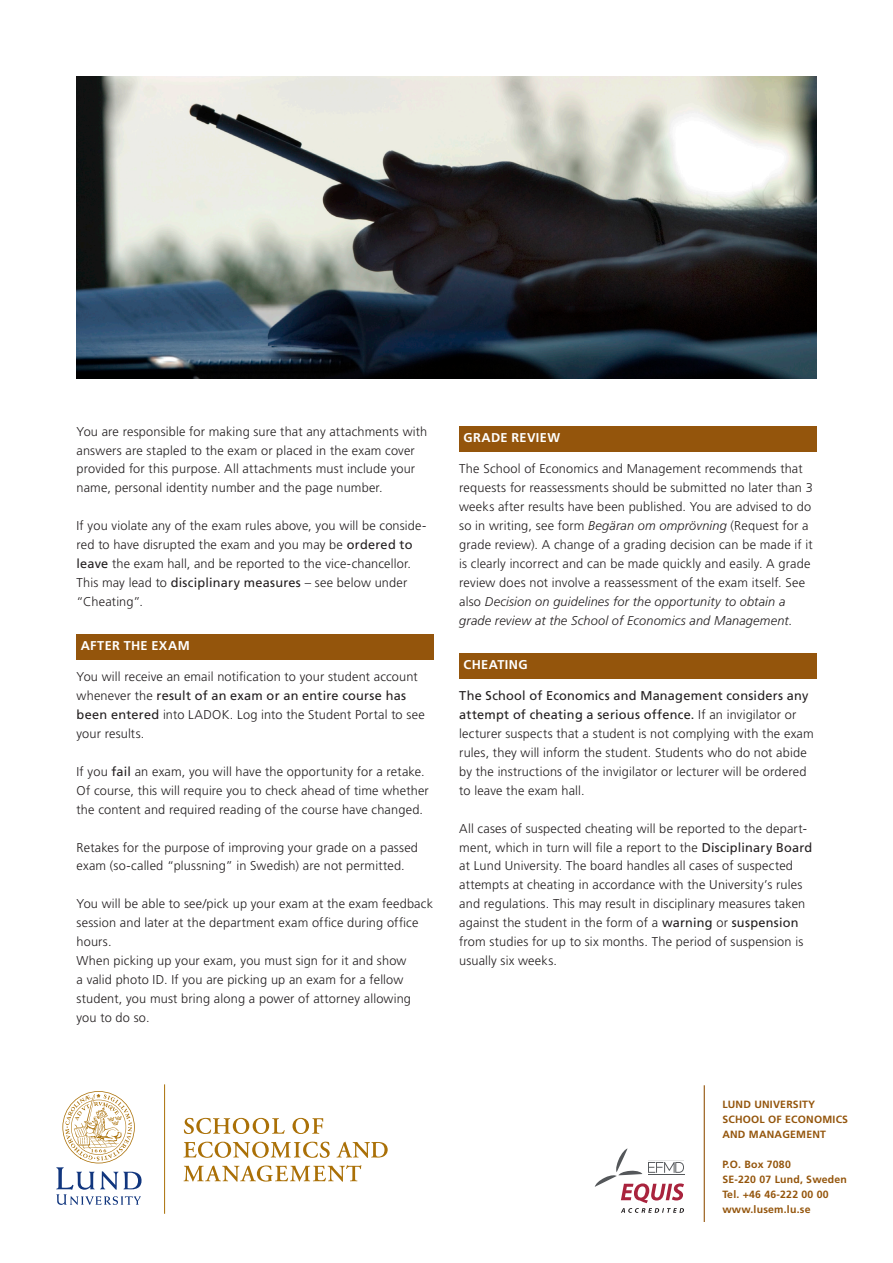
<style>
.page{position:relative;width:893px;height:1263px;background:#fff}
.page>*{position:absolute;margin:0;border:0;box-sizing:border-box;transform-origin:0 0}
.Svart_Brödtext_utan{font:300 12.75px/18.9px "Frutiger LT Std";letter-spacing:.015em;color:#231f20}
.Underrubrik_bronspla{font:700 12.75px "Frutiger LT Std";letter-spacing:.025em;color:#fff}
.t1{font:700 10.5px/15px "Frutiger LT Std";letter-spacing:.02em;color:#94550c}
.s1{font-weight:400}
.s2{font-style:italic}
</style>
<div class="page">
<hr style="left:704px;top:1085px;width:1px;height:137px;background:#94550c">
<svg style="left:595px;top:1148px;width:89px;height:65px"></svg>
<hr style="left:648px;top:1174px;width:36px;height:1px;background:#54575a">
<svg style="left:56px;top:1091px;width:86px;height:114px"></svg>
<hr style="left:164px;top:1084px;width:1px;height:130px;background:#aa7007">
<svg style="left:184px;top:1118px;width:101px;height:16px"></svg>
<svg style="left:292px;top:1118px;width:31px;height:16px"></svg>
<svg style="left:183px;top:1142px;width:147px;height:16px"></svg>
<svg style="left:336px;top:1142px;width:52px;height:16px"></svg>
<svg style="left:184px;top:1165px;width:177px;height:17px"></svg>
<img style="left:77px;top:77px;width:739px;height:302px">
<div style="left:77px;top:634px;width:357px;height:25px;background:#94550c"></div>
<div style="left:459px;top:426px;width:357px;height:26px;background:#94550c"></div>
<div style="left:459px;top:653px;width:357px;height:25px;background:#94550c"></div>
<p class="Svart_Brödtext_utan" style="left:77px;top:422px;width:352px">You are responsible for making sure that any attachments with answers are stapled to the exam or placed in the exam cover provided for this purpose. All attachments must include your name, personal identity number and the page number.</p>
<p class="Svart_Brödtext_utan" style="left:77px;top:516px;width:351px">If you violate any of the exam rules above, you will be conside&shy;red to have disrupted the exam and you may be <span class="s1">ordered to leave</span> the exam hall, and be reported to the vice-chancellor.<br>This may lead to <span class="s1">disciplinary measures</span> – see below under “Cheating”.</p>
<p class="Underrubrik_bronspla" style="left:81px;top:638px;width:111px">AFTER THE EXAM</p>
<p class="Svart_Brödtext_utan" style="left:77px;top:668px;width:350px">You will receive an email notification to your student account whenever the <span class="s1">result of an exam or an entire course has been entered</span> into LADOK. Log into the Student Portal to see your results.</p>
<p class="Svart_Brödtext_utan" style="left:77px;top:762px;width:354px">If you <span class="s1">fail</span> an exam, you will have the opportunity for a retake.<br>Of course, this will require you to check ahead of time whether the content and required reading of the course have changed.</p>
<p class="Svart_Brödtext_utan" style="left:77px;top:838px;width:343px">Retakes for the purpose of improving your grade on a passed exam (so-called “plussning” in Swedish) are not permitted.</p>
<p class="Svart_Brödtext_utan" style="left:77px;top:894px;width:358px">You will be able to see/pick up your exam at the exam feedback session and later at the department exam office during office hours.</p>
<p class="Svart_Brödtext_utan" style="left:77px;top:951px;width:336px">When picking up your exam, you must sign for it and show a valid photo ID. If you are picking up an exam for a fellow student, you must bring along a power of attorney allowing you to do so.</p>
<p class="Underrubrik_bronspla" style="left:463px;top:430px;width:98px">GRADE REVIEW</p>
<p class="Svart_Brödtext_utan" style="left:459px;top:460px;width:355px">The School of Economics and Management recommends that requests for reassessments should be submitted no later than 3 weeks after results have been published. You are advised to do so in writing, see form <span class="s2">Begäran om omprövning</span> (Request for a grade review). A change of a grading decision can be made if it is clearly incorrect and can be made quickly and easily. A grade review does not involve a reassessment of the exam itself. See also <span class="s2">Decision on guidelines for the opportunity to obtain a grade review at the School of Economics and Management</span>.</p>
<p class="Underrubrik_bronspla" style="left:463px;top:657px;width:66px">CHEATING</p>
<p class="Svart_Brödtext_utan" style="left:459px;top:687px;width:356px"><span class="s1">The School of Economics and Management considers any attempt of cheating a serious offence.</span> If an invigilator or lecturer suspects that a student is not complying with the exam rules, they will inform the student. Students who do not abide by the instructions of the invigilator or lecturer will be ordered to leave the exam hall.</p>
<p class="Svart_Brödtext_utan" style="left:459px;top:819px;width:355px">All cases of suspected cheating will be reported to the depart&shy;ment, which in turn will file a report to the <span class="s1">Disciplinary Board </span>at Lund University. The board handles all cases of suspected attempts at cheating in accordance with the University’s rules and regulations. This may result in disciplinary measures taken against the student in the form of a <span class="s1">warning</span> or <span class="s1">suspension </span>from studies for up to six months. The period of suspension is usually six weeks.</p>
<p class="t1" style="left:722px;top:1097px;width:94px">LUND UNIVERSITY</p>
<p class="t1" style="left:722px;top:1112px;width:127px">SCHOOL OF ECONOMICS<br>AND MANAGEMENT</p>
<p class="t1" style="left:722px;top:1157px;width:70px">P.O. Box 7080</p>
<p class="t1" style="left:722px;top:1172px;width:126px">SE-220 07 Lund, Sweden</p>
<p class="t1" style="left:722px;top:1187px;width:108px">Tel. +46 46-222 00 00</p>
<p class="t1" style="left:722px;top:1202px;width:90px">www.lusem.lu.se</p>
</div>
